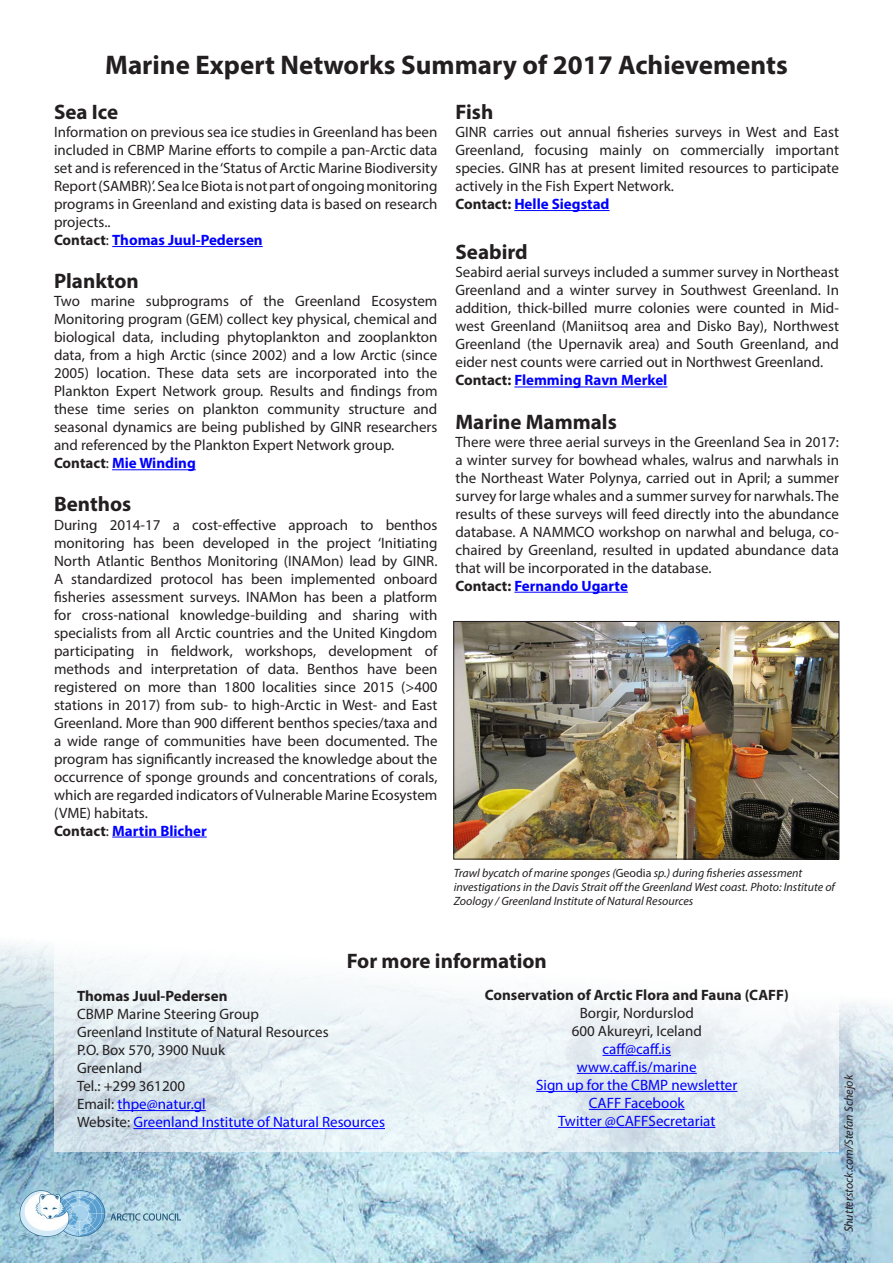
<style>
.page{position:relative;width:893px;height:1263px;background:#fff}
.page>*{position:absolute;margin:0;border:0;box-sizing:border-box;transform-origin:0 0}
.t1{font:700 27px "Myriad Pro";color:#231f20}
.Subtitle{font:700 21px "Myriad Pro";color:#231f20}
.Text{font:15px/18px "Myriad Pro";color:#231f20;text-align:justify}
.Text-2{font:15px "Myriad Pro";color:#00f}
.Text-3{font:700 15px "Myriad Pro";color:#00f}
.Text-4{font:700 15px "Myriad Pro";color:#231f20}
.credit{font:italic 12px/14.4px "Myriad Pro";color:#231f20}
.s1{color:#231f20}
.s2{font-weight:400;color:#231f20}
.s3{font-style:normal}
</style>
<div class="page">
<img style="left:0;top:943px;width:893px;height:320px">
<img style="left:18px;top:1188px;width:163px;height:50px">
<svg style="left:55px;top:943px;width:784px;height:209px"></svg>
<hr style="left:112px;top:246px;width:151px;height:1px;background:#00f">
<hr style="left:112px;top:469px;width:84px;height:1px;background:#00f">
<hr style="left:112px;top:837px;width:95px;height:1px;background:#00f">
<hr style="left:514px;top:210px;width:96px;height:1px;background:#00f">
<hr style="left:514px;top:387px;width:153px;height:1px;background:#00f">
<hr style="left:514px;top:592px;width:114px;height:1px;background:#00f">
<hr style="left:117px;top:1110px;width:89px;height:1px;background:#00f">
<hr style="left:133px;top:1128px;width:252px;height:1px;background:#00f">
<hr style="left:602px;top:1055px;width:69px;height:1px;background:#00f">
<hr style="left:577px;top:1073px;width:120px;height:1px;background:#00f">
<hr style="left:536px;top:1091px;width:201px;height:1px;background:#00f">
<hr style="left:589px;top:1109px;width:96px;height:1px;background:#00f">
<hr style="left:558px;top:1127px;width:157px;height:1px;background:#00f">
<img style="left:455px;top:623px;width:382px;height:234px">
<div style="left:453px;top:621px;width:386px;height:238px;border:1px solid #231f20"></div>
<p class="t1" style="left:105px;top:48px;width:684px">Marine Expert Networks Summary of 2017 Achievements</p>
<p class="Subtitle" style="left:54px;top:98px;width:66px">Sea Ice</p>
<p class="Text" style="left:54px;top:123px;width:385px">Information on previous sea ice studies in Greenland has been included in CBMP Marine efforts to compile a pan-Arctic data set and is referenced in the ‘Status of Arctic Marine Biodiversity Report (SAMBR)’. Sea Ice Biota is not part of ongoing monitoring programs in Greenland and existing data is based on research projects..</p>
<p class="Text-3" style="left:54px;top:230px;width:210px"><span class="s1">Contact</span><span class="s2">:</span> Thomas Juul-Pedersen</p>
<p class="Subtitle" style="left:54px;top:267px;width:86px">Plankton</p>
<p class="Text" style="left:54px;top:292px;width:385px">Two marine subprograms of the Greenland Ecosystem Monitoring program (GEM) collect key physical, chemical and biological data, including phytoplankton and zooplankton data, from a high Arctic (since 2002) and a low Arctic (since 2005) location. These data sets are incorporated into the Plankton Expert Network group. Results and findings from these time series on plankton community structure and seasonal dynamics are being published by GINR researchers and referenced by the Plankton Expert Network group.</p>
<p class="Text-3" style="left:54px;top:453px;width:143px"><span class="s1">Contact</span><span class="s2">:</span> Mie Winding</p>
<p class="Subtitle" style="left:54px;top:491px;width:79px">Benthos</p>
<p class="Text" style="left:54px;top:515px;width:385px">During 2014-17 a cost-effective approach to benthos monitoring has been developed in the project ‘Initiating North Atlantic Benthos Monitoring (INAMon) lead by GINR.<br>A standardized protocol has been implemented onboard fisheries assessment surveys. INAMon has been a platform for cross-national knowledge-building and sharing with specialists from all Arctic countries and the United Kingdom participating in fieldwork, workshops, development of methods and interpretation of data. Benthos have been registered on more than 1800 localities since 2015 (&gt;400 stations in 2017) from sub- to high-Arctic in West- and East Greenland. More than 900 different benthos species/taxa and a wide range of communities have been documented. The program has significantly increased the knowledge about the occurrence of sponge grounds and concentrations of corals, which are regarded indicators of Vulnerable Marine Ecosystem (VME) habitats.</p>
<p class="Text-3" style="left:54px;top:821px;width:154px"><span class="s1">Contact</span><span class="s2">:</span> Martin Blicher</p>
<p class="Subtitle" style="left:455px;top:98px;width:39px">Fish</p>
<p class="Text" style="left:455px;top:123px;width:385px">GINR carries out annual fisheries surveys in West and East Greenland, focusing mainly on commercially important species. GINR has at present limited resources to participate actively in the Fish Expert Network.</p>
<p class="Text-3" style="left:455px;top:194px;width:156px"><span class="s1">Contact:</span> Helle Siegstad</p>
<p class="Subtitle" style="left:455px;top:239px;width:74px">Seabird</p>
<p class="Text" style="left:455px;top:263px;width:385px">Seabird aerial surveys included a summer survey in Northeast Greenland and a winter survey in Southwest Greenland. In addition, thick-billed murre colonies were counted in Mid&shy;west Greenland (Maniitsoq area and Disko Bay), Northwest Greenland (the Upernavik area) and South Greenland, and eider nest counts were carried out in Northwest Greenland.</p>
<p class="Text-3" style="left:455px;top:371px;width:213px"><span class="s1">Contact:</span> Flemming Ravn Merkel</p>
<p class="Subtitle" style="left:455px;top:408px;width:163px">Marine Mammals</p>
<p class="Text" style="left:455px;top:432px;width:385px">There were three aerial surveys in the Greenland Sea in 2017: a winter survey for bowhead whales, walrus and narwhals in the Northeast Water Polynya, carried out in April; a summer survey for large whales and a summer survey for narwhals. The results of these surveys will feed directly into the abundance database. A NAMMCO workshop on narwhal and beluga, co&shy;chaired by Greenland, resulted in updated abundance data that will be incorporated in the database.</p>
<p class="Text-3" style="left:455px;top:576px;width:174px"><span class="s1">Contact:</span> Fernando Ugarte</p>
<p class="credit" style="left:454px;top:865px;width:383px">Trawl bycatch of marine sponges (<span class="s3">Geodia</span> sp.) during fisheries assessment investigations in the Davis Strait off the Greenland West coast. Photo: Institute of<br>Zoology / Greenland Institute of Natural Resources</p>
<p class="Subtitle" style="left:347px;top:947px;width:202px">For more information</p>
<p class="Text-4" style="left:77px;top:986px;width:152px">Thomas Juul-Pedersen</p>
<p class="Text" style="left:77px;top:1005px;width:184px">CBMP Marine Steering Group</p>
<p class="Text" style="left:77px;top:1023px;width:253px">Greenland Institute of Natural Resources</p>
<p class="Text" style="left:77px;top:1041px;width:150px">P.O. Box 570, 3900 Nuuk</p>
<p class="Text" style="left:77px;top:1059px;width:67px">Greenland</p>
<p class="Text" style="left:77px;top:1077px;width:110px">Tel.: +299 361200</p>
<p class="Text-2" style="left:77px;top:1095px;width:130px"><span class="s1">Email:</span> thpe@natur.gl</p>
<p class="Text-2" style="left:77px;top:1113px;width:309px"><span class="s1">Website:</span> Greenland Institute of Natural Resources</p>
<p class="Text-4" style="left:485px;top:985px;width:305px">Conservation of Arctic Flora and Fauna (CAFF)</p>
<p class="Text" style="left:580px;top:1003px;width:116px">Borgir, Nordurslod</p>
<p class="Text" style="left:572px;top:1021px;width:132px">600 Akureyri, Iceland</p>
<p class="Text-2" style="left:602px;top:1039px;width:70px">caff@caff.is</p>
<p class="Text-2" style="left:577px;top:1057px;width:121px">www.caff.is/marine</p>
<p class="Text-2" style="left:536px;top:1075px;width:203px">Sign up for the CBMP newsletter</p>
<p class="Text-2" style="left:589px;top:1093px;width:97px">CAFF Facebook</p>
<p class="Text-2" style="left:558px;top:1111px;width:159px">Twitter @CAFFSecretariat</p>
<p class="credit" style="left:841px;top:1232px;width:159px;rotate:-90deg">Shutterstock.com/Stefan Schejok</p>
</div>
